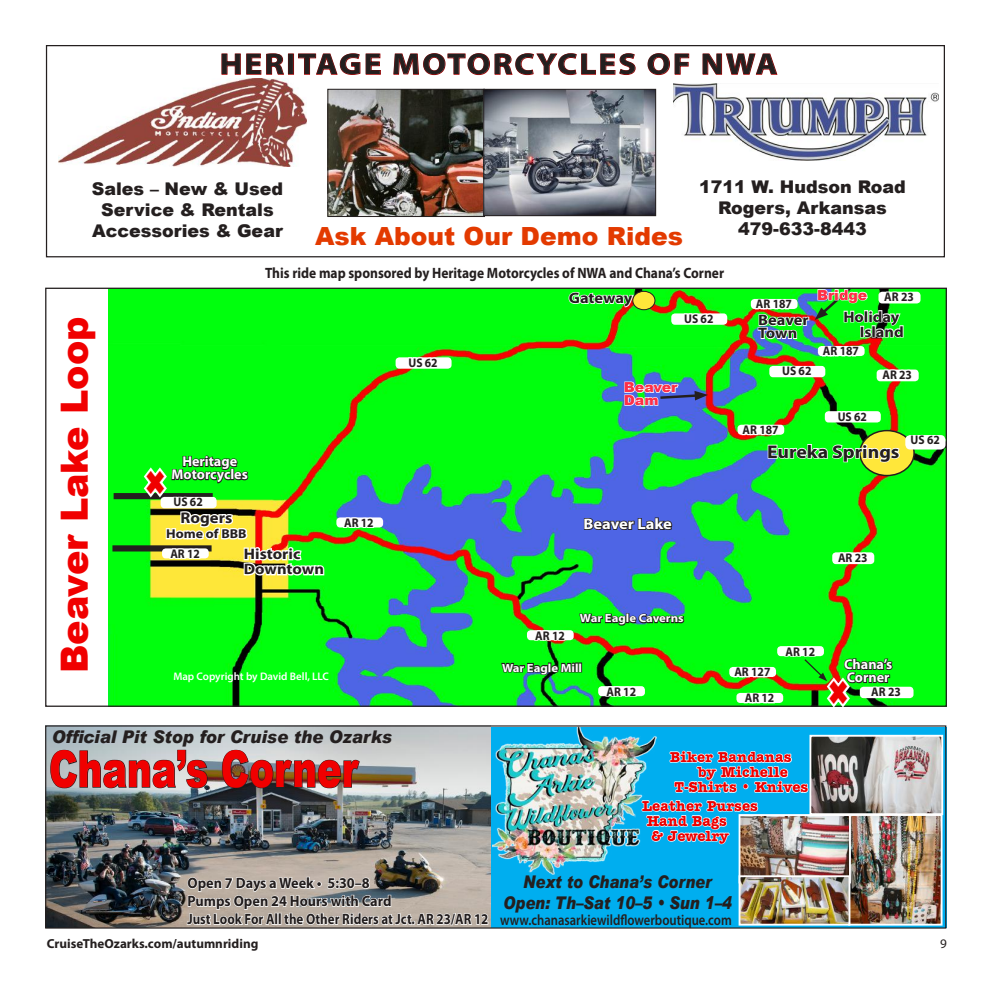
<style>
.page{position:relative;width:990px;height:990px;background:#fff}
.page>*{position:absolute;margin:0;border:0;box-sizing:border-box;transform-origin:0 0}
.t1{font:900 50.5px "Arial";color:#f00000;scale:.73 1}
.t2{font:900 37.5px "Arial";color:#f00000}
.t3{font:700 30px "Myriad Pro";letter-spacing:.07em;color:#241f1f;scale:1.1 1}
.t4{font:900 25px "Arial";color:#e33a00}
.t5{font:700 18.38px "Myriad Pro";color:#241f1f;scale:1.08 1}
.t6{font:900 17.5px/21px "Arial";color:#241f1f;text-align:center}
.t7{font:italic 900 17.5px/21px "Arial";color:#241f1f;text-align:center;scale:.84 1}
.t8{font:italic 900 17.5px "Arial";color:#241f1f;scale:.95 1}
.t9{font:700 15.5px "Myriad Pro";color:#241f1f;scale:1.08 1}
.t10{font:700 15.25px/15.1px "Myriad Pro";color:#241f1f;scale:1.08 1}
.t11{font:700 15.25px "Myriad Pro";color:#fff;scale:1.08 1}
.t12{font:700 15.12px/15.1px "Myriad Pro";color:#241f1f;text-align:right;scale:1.08 1}
.t13{font:700 15px/18px "Myriad Pro";color:#241f1f;scale:.95 1}
.t14{font:700 15px "Amer Typewriter IT Cby BT";color:#f00000;scale:.95 1}
.t15{font:700 15px "Myriad Pro";color:#241f1f;scale:.9 1}
.t16{font:700 14.25px/13.1px "Myriad Pro";color:#fff;text-align:center}
.t17{font:900 13.88px/13px "Arial";color:#ff2f47}
.t18{font:700 13.12px "Myriad Pro";color:#241f1f}
.t19{font:13.12px "Myriad Pro";color:#241f1f}
.t20{font:700 12.88px "Myriad Pro";color:#241f1f;scale:1.08 1}
.t21{font:700 12.62px "Myriad Pro";color:#241f1f;scale:.92 1}
.t22{font:700 11.75px "Myriad Pro";color:#fff;scale:1.08 1}
.t23{font:600 11px "Myriad Pro";color:#fff}
.s1{font-weight:600}
</style>
<div class="page">
<div style="left:46px;top:45px;width:899px;height:212px;border:1px solid #241f1f"></div>
<img style="left:330px;top:91px;width:326px;height:126px">
<div style="left:328px;top:89px;width:157px;height:128px;border:1px solid #241f1f"></div>
<img style="left:58px;top:78px;width:248px;height:89px">
<svg style="left:221px;top:53px;width:63px;height:22px"></svg>
<div style="left:288px;top:54px;width:6px;height:21px;border:1px solid #a50000"></div>
<svg style="left:298px;top:53px;width:83px;height:22px"></svg>
<svg style="left:393px;top:53px;width:243px;height:22px"></svg>
<svg style="left:648px;top:53px;width:41px;height:22px"></svg>
<svg style="left:703px;top:53px;width:75px;height:22px"></svg>
<img style="left:673px;top:84px;width:265px;height:77px">
<div style="left:483px;top:89px;width:173px;height:127px;border:1px solid #241f1f"></div>
<div style="left:491px;top:727px;width:455px;height:201px;background:#00aeef"></div>
<img style="left:812px;top:738px;width:128px;height:74px">
<div style="left:809px;top:735px;width:134px;height:80px;border:2px solid #fff"></div>
<img style="left:851px;top:817px;width:89px;height:106px">
<div style="left:848px;top:814px;width:95px;height:112px;border:2px solid #fff"></div>
<img style="left:47px;top:727px;width:444px;height:200px">
<svg style="left:50px;top:749px;width:158px;height:40px;background:#aaafb0"></svg>
<img style="left:221px;top:749px;width:139px;height:40px">
<img style="left:492px;top:727px;width:165px;height:147px">
<svg style="left:186px;top:855px;width:303px;height:72px;background:#b9b1a9"></svg>
<img style="left:742px;top:817px;width:106px;height:58px">
<div style="left:739px;top:814px;width:112px;height:69px;border:2px solid #fff"></div>
<img style="left:742px;top:878px;width:105px;height:45px">
<div style="left:739px;top:875px;width:111px;height:51px;border:2px solid #fff"></div>
<svg style="left:640px;top:750px;width:169px;height:106px"></svg>
<img style="left:109px;top:290px;width:836px;height:415px">
<div style="left:860px;top:431px;width:54px;height:45px;background:#ffe73a;border-radius:50%"></div>
<svg style="left:583px;top:512px;width:90px;height:30px;background:#4354b5"></svg>
<div style="left:633px;top:291px;width:22px;height:19px;background:#ffe73a;border-radius:50%"></div>
<div style="left:632px;top:291px;width:23px;height:19px;border:1px solid #241f1f;border-radius:50%"></div>
<svg style="left:568px;top:287px;width:67px;height:38px;background:#49e33f"></svg>
<svg style="left:624px;top:381px;width:84px;height:26px;background:#728fc5"></svg>
<div style="left:396px;top:357px;width:56px;height:12px;background:#fff;border-radius:4px"></div>
<svg style="left:407px;top:356px;width:32px;height:18px"></svg>
<div style="left:832px;top:552px;width:42px;height:12px;background:#fff;border-radius:4px"></div>
<svg style="left:836px;top:537px;width:33px;height:16px"></svg>
<div style="left:729px;top:667px;width:47px;height:10px;background:#fff;border-radius:4px"></div>
<div style="left:336px;top:517px;width:47px;height:10px;background:#fff;border-radius:4px"></div>
<svg style="left:342px;top:502px;width:33px;height:27px"></svg>
<div style="left:860px;top:687px;width:54px;height:11px;background:#fff;border-radius:4px"></div>
<div style="left:905px;top:435px;width:41px;height:15px;background:#fff;border-radius:5px"></div>
<svg style="left:909px;top:434px;width:32px;height:18px"></svg>
<div style="left:877px;top:370px;width:42px;height:11px;background:#fff;border-radius:4px"></div>
<div style="left:879px;top:292px;width:42px;height:11px;background:#fff;border-radius:4px"></div>
<div style="left:738px;top:425px;width:46px;height:10px;background:#fff;border-radius:4px"></div>
<svg style="left:740px;top:409px;width:161px;height:76px"></svg>
<div style="left:751px;top:299px;width:47px;height:10px;background:#fff;border-radius:4px"></div>
<img style="left:753px;top:287px;width:162px;height:96px">
<div style="left:671px;top:313px;width:56px;height:12px;background:#fff;border-radius:4px"></div>
<svg style="left:683px;top:312px;width:32px;height:18px"></svg>
<div style="left:736px;top:693px;width:47px;height:10px;background:#fff;border-radius:4px"></div>
<svg style="left:732px;top:651px;width:44px;height:53px"></svg>
<div style="left:114px;top:493px;width:99px;height:6px;background:#241f1f"></div>
<div style="left:777px;top:646px;width:47px;height:10px;background:#fff;border-radius:4px"></div>
<svg style="left:500px;top:588px;width:185px;height:119px;background:#26c533"></svg>
<div style="left:112px;top:545px;width:100px;height:7px;background:#241f1f"></div>
<svg style="left:783px;top:631px;width:119px;height:95px"></svg>
<svg style="left:141px;top:448px;width:185px;height:167px;background:#70d339"></svg>
<h3 class="t3" style="left:220px;top:45px;width:509px">HERITAGE MOTORCYCLES OF NWA</h3>
<p class="t6" style="left:92px;top:177px;width:193px">Sales – New &amp; Used<br>Service &amp; Rentals<br>Accessories &amp; Gear</p>
<p class="t6" style="left:699px;top:176px;width:208px">1711 W. Hudson Road<br>Rogers, Arkansas</p>
<h3 class="t4" style="left:315px;top:218px;width:370px">Ask About Our Demo Rides</h3>
<p class="t6" style="left:738px;top:218px;width:130px">479-633-8443</p>
<h2 class="t2" style="left:47px;top:673px;width:358px;rotate:-90deg">Beaver Lake Loop</h2>
<p class="t15" style="left:265px;top:263px;width:512px">This ride map sponsored by Heritage Motorcycles of NWA and Chana’s Corner</p>
<p class="t16" style="left:172px;top:454px;width:78px">Heritage<br>Motorcycles</p>
<p class="t21" style="left:173px;top:494px;width:33px">US 62</p>
<p class="t9" style="left:181px;top:508px;width:49px">Rogers</p>
<p class="t20" style="left:166px;top:525px;width:76px">Home of BBB</p>
<p class="t21" style="left:170px;top:545px;width:34px">AR 12</p>
<p class="t10" style="left:244px;top:546px;width:76px">Historic<br>Downtown</p>
<p class="t21" style="left:344px;top:514px;width:34px">AR 12</p>
<p class="t21" style="left:408px;top:354px;width:33px">US 62</p>
<p class="t10" style="left:569px;top:290px;width:61px">Gateway</p>
<p class="t21" style="left:684px;top:310px;width:33px">US 62</p>
<p class="t17" style="left:624px;top:380px;width:55px">Beaver<br>Dam</p>
<p class="t11" style="left:584px;top:514px;width:83px">Beaver Lake</p>
<p class="t21" style="left:756px;top:296px;width:41px">AR 187</p>
<p class="t10" style="left:758px;top:313px;width:48px;line-height:13.1px">Beaver<br>Town</p>
<p class="t17" style="left:817px;top:288px;width:52px">Bridge</p>
<p class="t21" style="left:884px;top:289px;width:34px">AR 23</p>
<p class="t12" style="left:843px;top:309px;width:57px">Holiday<br>Island</p>
<p class="t21" style="left:823px;top:343px;width:41px">AR 187</p>
<p class="t21" style="left:782px;top:363px;width:33px">US 62</p>
<p class="t21" style="left:838px;top:408px;width:33px">US 62</p>
<p class="t21" style="left:882px;top:366px;width:34px">AR 23</p>
<p class="t21" style="left:743px;top:422px;width:41px">AR 187</p>
<p class="t5" style="left:767px;top:440px;width:124px">Eureka Springs</p>
<p class="t21" style="left:911px;top:432px;width:33px">US 62</p>
<p class="t21" style="left:838px;top:549px;width:34px">AR 23</p>
<p class="t23" style="left:173px;top:669px;width:157px">Map Copyright by David Bell, LLC</p>
<p class="t21" style="left:535px;top:627px;width:34px">AR 12</p>
<p class="t22" style="left:580px;top:611px;width:98px">War Eagle Caverns</p>
<p class="t22" style="left:502px;top:660px;width:76px">War Eagle Mill</p>
<p class="t21" style="left:607px;top:683px;width:34px">AR 12</p>
<p class="t21" style="left:734px;top:664px;width:41px">AR 127</p>
<p class="t21" style="left:745px;top:690px;width:34px">AR 12</p>
<p class="t21" style="left:786px;top:643px;width:34px">AR 12</p>
<p class="t16" style="left:844px;top:657px;width:49px;text-align:left">Chana’s<br>Corner</p>
<p class="t21" style="left:871px;top:684px;width:34px">AR 23</p>
<p class="t8" style="left:52px;top:725px;width:360px">Official Pit Stop for Cruise the Ozarks</p>
<h1 class="t1" style="left:49px;top:732px;width:425px">Chana’s Corner</h1>
<p class="t14" style="left:670px;top:747px;width:130px">Biker Bandanas</p>
<p class="t14" style="left:698px;top:762px;width:96px">by Michelle</p>
<p class="t14" style="left:674px;top:777px;width:142px">T-Shirts • Knives</p>
<p class="t14" style="left:642px;top:796px;width:124px">Leather Purses</p>
<p class="t14" style="left:647px;top:811px;width:86px">Hand Bags</p>
<p class="t14" style="left:651px;top:826px;width:83px">&amp; Jewelry</p>
<p class="t7" style="left:503px;top:871px;width:273px">Next to Chana’s Corner<br>Open: Th–Sat 10–5 • Sun 1–4</p>
<p class="t13" style="left:187px;top:874px;width:574px">Open 7 Days a Week • 5:30–8<br>Pumps Open 24 Hours with Card<br>Just Look For All the Other Riders at Jct. AR 23/AR 12 <span class="s1">www.chanasarkiewildflowerboutique.com</span></p>
<p class="t18" style="left:47px;top:935px;width:213px">CruiseTheOzarks.com/autumnriding</p>
<p class="t19" style="left:940px;top:935px;width:8px">9</p>
</div>
